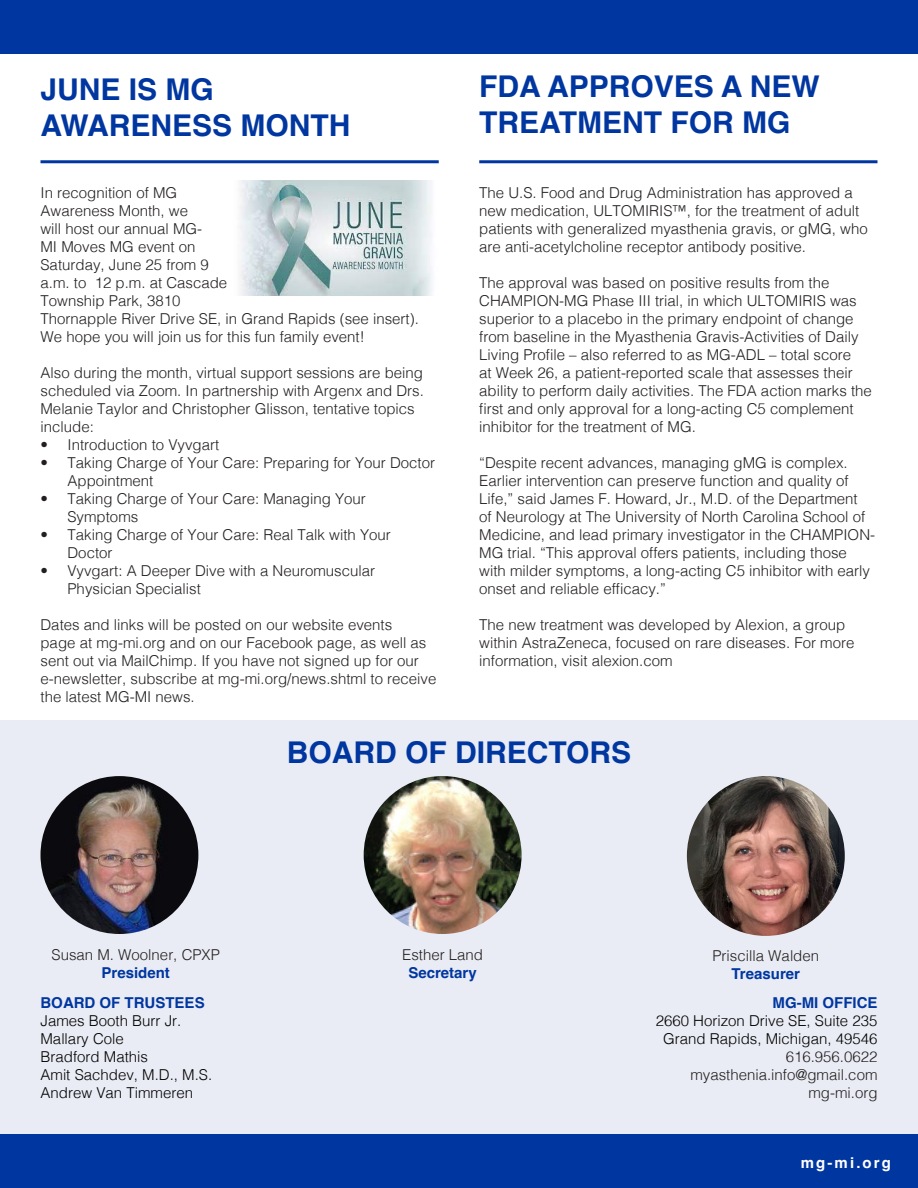
<style>
.page{position:relative;width:918px;height:1188px;background:#fff}
.page>*{position:absolute;margin:0;border:0;box-sizing:border-box;transform-origin:0 0}
.t1{font:700 30px/36px "Helvetica";color:#0036a0}
.t2{font:300 15px/18px "Helvetica";color:#231f20}
.t3{font:300 15px "Helvetica";color:#000}
.t4{font:700 15px "Helvetica";color:#0036a0}
.t5{font:700 15px "Helvetica";letter-spacing:.14em;color:#fff}
</style>
<div class="page">
<div style="left:0;top:1134px;width:918px;height:54px;background:#0036a0"></div>
<hr style="left:479px;top:160px;width:399px;height:3px;background:#0036a0">
<div style="left:0;top:0;width:918px;height:54px;background:#0036a0"></div>
<hr style="left:40px;top:160px;width:399px;height:3px;background:#0036a0">
<div style="left:0;top:721px;width:918px;height:413px;background:#e9ecf4"></div>
<img style="left:40px;top:776px;width:158px;height:158px;border-radius:79px">
<img style="left:364px;top:776px;width:158px;height:158px;border-radius:79px">
<img style="left:687px;top:776px;width:158px;height:160px">
<img style="left:240px;top:180px;width:192px;height:116px">
<p class="t1" style="left:40px;top:75px;width:175px">JUNE IS MG</p>
<p class="t1" style="left:40px;top:111px;width:312px">AWARENESS MONTH</p>
<p class="t2" style="left:40px;top:183px;width:380px">In recognition of MG<br>Awareness Month, we<br>will host our annual MG-<br>MI Moves MG event on<br>Saturday, June 25 from 9<br>a.m. to 12 p.m. at Cascade<br>Township Park, 3810<br>Thornapple River Drive SE, in Grand Rapids (see insert).<br>We hope you will join us for this fun family event!</p>
<p class="t2" style="left:40px;top:363px;width:385px">Also during the month, virtual support sessions are being scheduled via Zoom. In partnership with Argenx and Drs.<br>Melanie Taylor and Christopher Glisson, tentative topics include:</p>
<p class="t2" style="left:40px;top:435px;width:180px">• Introduction to Vyvgart</p>
<p class="t2" style="left:68px;top:453px;width:369px;text-indent:-27px">• Taking Charge of Your Care: Preparing for Your Doctor<br>Appointment</p>
<p class="t2" style="left:68px;top:489px;width:300px;text-indent:-27px">• Taking Charge of Your Care: Managing Your<br>Symptoms</p>
<p class="t2" style="left:68px;top:525px;width:325px;text-indent:-27px">• Taking Charge of Your Care: Real Talk with Your<br>Doctor</p>
<p class="t2" style="left:68px;top:561px;width:309px;text-indent:-27px">• Vyvgart: A Deeper Dive with a Neuromuscular<br>Physician Specialist</p>
<p class="t2" style="left:40px;top:615px;width:397px">Dates and links will be posted on our website events<br>page at mg-mi.org and on our Facebook page, as well as sent out via MailChimp. If you have not signed up for our e-newsletter, subscribe at mg-mi.org/news.shtml to receive the latest MG-MI news.</p>
<p class="t1" style="left:479px;top:72px;width:342px">FDA APPROVES A NEW<br>TREATMENT FOR MG</p>
<p class="t2" style="left:479px;top:183px;width:390px">The U.S. Food and Drug Administration has approved a new medication, ULTOMIRIS™, for the treatment of adult patients with generalized myasthenia gravis, or gMG, who are anti-acetylcholine receptor antibody positive.</p>
<p class="t2" style="left:479px;top:273px;width:394px">The approval was based on positive results from the CHAMPION-MG Phase III trial, in which ULTOMIRIS was superior to a placebo in the primary endpoint of change from baseline in the Myasthenia Gravis-Activities of Daily Living Profile – also referred to as MG-ADL – total score<br>at Week 26, a patient-reported scale that assesses their ability to perform daily activities. The FDA action marks the first and only approval for a long-acting C5 complement inhibitor for the treatment of MG.</p>
<p class="t2" style="left:479px;top:453px;width:397px">“Despite recent advances, managing gMG is complex.<br>Earlier intervention can preserve function and quality of Life,” said James F. Howard, Jr., M.D. of the Department<br>of Neurology at The University of North Carolina School of Medicine, and lead primary investigator in the CHAMPION-MG trial. “This approval offers patients, including those with milder symptoms, a long-acting C5 inhibitor with early onset and reliable efficacy.”</p>
<p class="t2" style="left:479px;top:615px;width:377px">The new treatment was developed by Alexion, a group within AstraZeneca, focused on rare diseases. For more information, visit alexion.com</p>
<p class="t1" style="left:287px;top:737px;width:346px">BOARD OF DIRECTORS</p>
<p class="t2" style="left:52px;top:945px;width:170px">Susan M. Woolner, CPXP</p>
<p class="t4" style="left:102px;top:963px;width:70px">President</p>
<p class="t4" style="left:41px;top:994px;width:166px">BOARD OF TRUSTEES</p>
<p class="t3" style="left:41px;top:1008px;width:142px">James Booth Burr Jr.</p>
<p class="t3" style="left:41px;top:1026px;width:85px">Mallary Cole</p>
<p class="t3" style="left:41px;top:1044px;width:109px">Bradford Mathis</p>
<p class="t3" style="left:41px;top:1062px;width:173px">Amit Sachdev, M.D., M.S.</p>
<p class="t3" style="left:41px;top:1080px;width:154px">Andrew Van Timmeren</p>
<p class="t2" style="left:402px;top:945px;width:82px">Esther Land</p>
<p class="t4" style="left:408px;top:963px;width:70px">Secretary</p>
<p class="t2" style="left:712px;top:946px;width:108px">Priscilla Walden</p>
<p class="t4" style="left:732px;top:965px;width:70px">Treasurer</p>
<p class="t4" style="left:773px;top:994px;width:106px">MG-MI OFFICE</p>
<p class="t3" style="left:656px;top:1008px;width:223px">2660 Horizon Drive SE, Suite 235</p>
<p class="t3" style="left:663px;top:1026px;width:216px">Grand Rapids, Michigan, 49546</p>
<p class="t2" style="left:786px;top:1047px;width:93px">616.956.0622</p>
<p class="t2" style="left:690px;top:1065px;width:189px">myasthenia.info@gmail.com</p>
<p class="t2" style="left:808px;top:1083px;width:71px">mg-mi.org</p>
<p class="t5" style="left:801px;top:1153px;width:92px">mg-mi.org</p>
</div>
